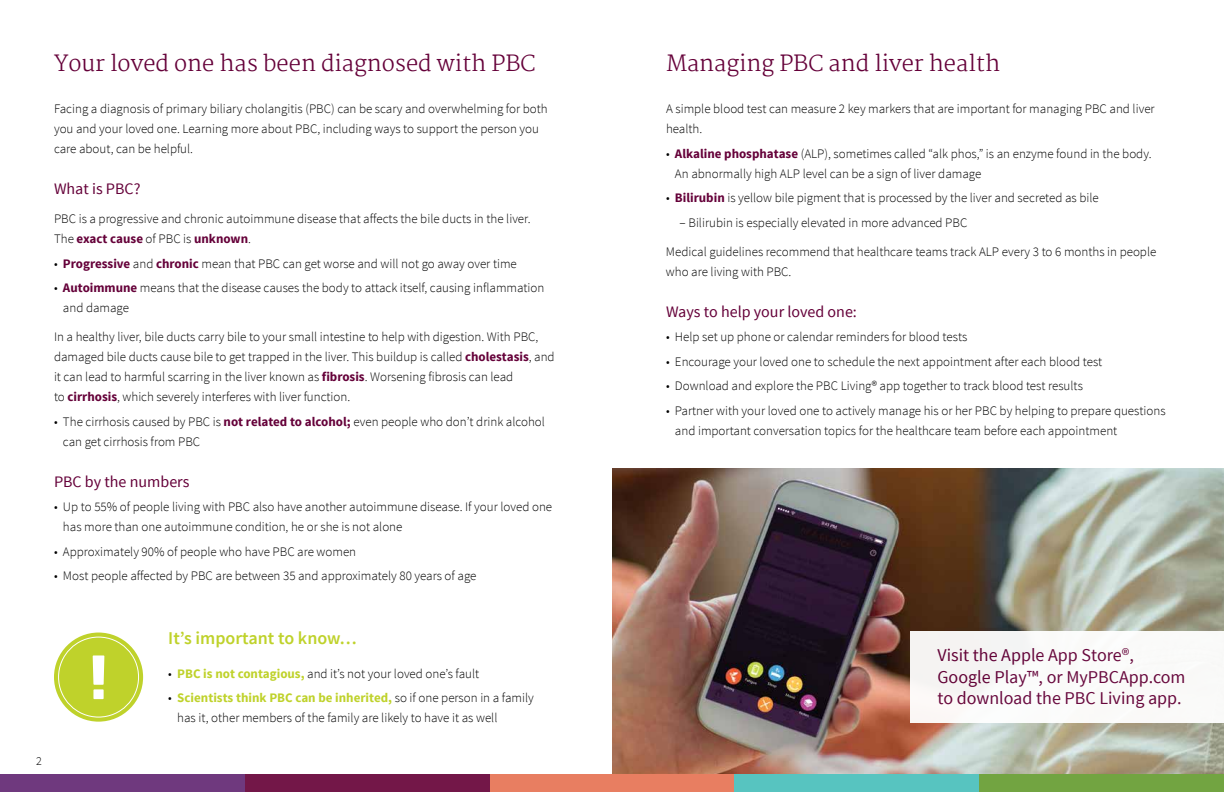
<style>
.page{position:relative;width:1224px;height:792px;background:#fff}
.page>*{position:absolute;margin:0;border:0;box-sizing:border-box;transform-origin:0 0}
.t1{font:300 22px "Martel";color:#650039}
.t2{font:18px/21.6px "Source Sans Pro";color:#650039}
.t3{font:600 18px "Source Sans Pro";color:#bfd22b}
.t4{font:16px "Source Sans Pro";color:#650039}
.t5{font:300 13px/20px "Source Sans Pro";color:#000}
.t6{font:300 12px "Source Sans Pro";color:#000}
.s1{font-weight:700;color:#650039}
.s2{font-weight:700;color:#bfd22b}
</style>
<div class="page">
<div style="left:490px;top:774px;width:244px;height:18px;background:#e87e61"></div>
<div style="left:734px;top:774px;width:245px;height:18px;background:#57c4c0"></div>
<div style="left:979px;top:774px;width:245px;height:18px;background:#72a441"></div>
<div style="left:245px;top:774px;width:245px;height:18px;background:#731748"></div>
<div style="left:0;top:774px;width:245px;height:18px;background:#6f397e"></div>
<img style="left:612px;top:468px;width:612px;height:306px">
<div style="left:910px;top:631px;width:314px;height:91px;background:#fafaf8"></div>
<svg style="left:54px;top:633px;width:89px;height:89px"></svg>
<div style="left:58px;top:637px;width:81px;height:81px;border:1px solid #fff;border-radius:50%"></div>
<h1 class="t1" style="left:54px;top:50px;width:483px">Your loved one has been diagnosed with PBC</h1>
<p class="t5" style="left:54px;top:99px;width:495px">Facing a diagnosis of primary biliary cholangitis (PBC) can be scary and overwhelming for both you and your loved one. Learning more about PBC, including ways to support the person you care about, can be helpful.</p>
<p class="t4" style="left:54px;top:179px;width:88px">What is PBC?</p>
<p class="t5" style="left:54px;top:209px;width:478px">PBC is a progressive and chronic autoimmune disease that affects the bile ducts in the liver.<br>The <span class="s1">exact cause</span> of PBC is <span class="s1">unknown</span>.</p>
<p class="t5" style="left:54px;top:253px;width:464px">• <span class="s1">Progressive</span> and <span class="s1">chronic</span> mean that PBC can get worse and will not go away over time</p>
<p class="t5" style="left:63px;top:278px;width:483px;text-indent:-9px">• <span class="s1">Autoimmune</span> means that the disease causes the body to attack itself, causing inflammation and damage</p>
<p class="t5" style="left:54px;top:327px;width:502px">In a healthy liver, bile ducts carry bile to your small intestine to help with digestion. With PBC, damaged bile ducts cause bile to get trapped in the liver. This buildup is called <span class="s1">cholestasis</span>, and it can lead to harmful scarring in the liver known as <span class="s1">fibrosis</span>. Worsening fibrosis can lead<br>to <span class="s1">cirrhosis</span>, which severely interferes with liver function.</p>
<p class="t5" style="left:63px;top:411px;width:484px;text-indent:-9px">• The cirrhosis caused by PBC is <span class="s1">not related to alcohol;</span> even people who don’t drink alcohol can get cirrhosis from PBC</p>
<p class="t4" style="left:54px;top:471px;width:137px">PBC by the numbers</p>
<p class="t5" style="left:63px;top:497px;width:491px;text-indent:-9px">• Up to 55% of people living with PBC also have another autoimmune disease. If your loved one has more than one autoimmune condition, he or she is not alone</p>
<p class="t5" style="left:54px;top:541px;width:304px">• Approximately 90% of people who have PBC are women</p>
<p class="t5" style="left:54px;top:566px;width:424px">• Most people affected by PBC are between 35 and approximately 80 years of age</p>
<p class="t6" style="left:36px;top:754px;width:7px">2</p>
<h2 class="t3" style="left:168px;top:627px;width:190px">It’s important to know…</h2>
<p class="t5" style="left:168px;top:664px;width:312px">• <span class="s2">PBC is not contagious,</span> and it’s not your loved one’s fault</p>
<p class="t5" style="left:177px;top:688px;width:358px;text-indent:-9px">• <span class="s2">Scientists think PBC can be inherited,</span> so if one person in a family has it, other members of the family are likely to have it as well</p>
<h1 class="t1" style="left:666px;top:50px;width:336px">Managing PBC and liver health</h1>
<p class="t5" style="left:666px;top:99px;width:490px">A simple blood test can measure 2 key markers that are important for managing PBC and liver health.</p>
<p class="t5" style="left:675px;top:143px;width:478px;text-indent:-9px">• <span class="s1">Alkaline phosphatase</span> (ALP), sometimes called “alk phos,” is an enzyme found in the body.<br>An abnormally high ALP level can be a sign of liver damage</p>
<p class="t5" style="left:666px;top:188px;width:434px">• <span class="s1">Bilirubin</span> is yellow bile pigment that is processed by the liver and secreted as bile</p>
<p class="t5" style="left:679px;top:212px;width:289px">– Bilirubin is especially elevated in more advanced PBC</p>
<p class="t5" style="left:666px;top:241px;width:492px">Medical guidelines recommend that healthcare teams track ALP every 3 to 6 months in people who are living with PBC.</p>
<p class="t4" style="left:666px;top:301px;width:192px">Ways to help your loved one:</p>
<p class="t5" style="left:666px;top:327px;width:303px">• Help set up phone or calendar reminders for blood tests</p>
<p class="t5" style="left:666px;top:351px;width:438px">• Encourage your loved one to schedule the next appointment after each blood test</p>
<p class="t5" style="left:666px;top:376px;width:418px">• Download and explore the PBC Living® app together to track blood test results</p>
<p class="t5" style="left:675px;top:400px;width:492px;text-indent:-9px">• Partner with your loved one to actively manage his or her PBC by helping to prepare questions and important conversation topics for the healthcare team before each appointment</p>
<h2 class="t2" style="left:938px;top:645px;width:250px">Visit the Apple App Store®,<br>Google Play™, or MyPBCApp.com to download the PBC Living app.</h2>
</div>
